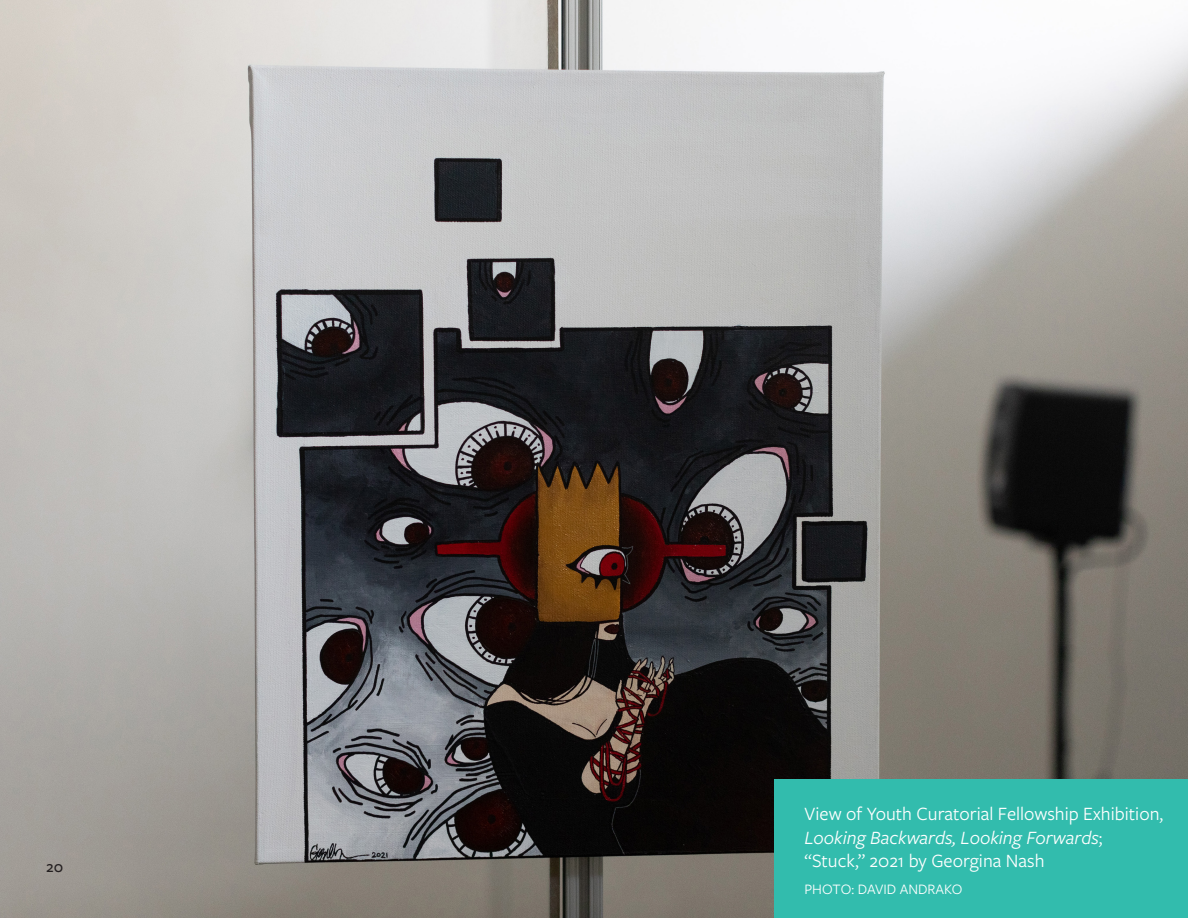
<style>
.page{position:relative;width:1188px;height:918px;background:#fff}
.page>*{position:absolute;margin:0;border:0;box-sizing:border-box;transform-origin:0 0}
.t1{font:19.5px/23.4px "Freight Sans Pro";color:#fff}
.t2{font:500 16.5px "Freight Sans Pro";color:#231f20}
.t3{font:15px "Freight Sans Pro";color:#fff}
.s1{font-style:italic}
</style>
<div class="page">
<img style="left:0;top:0;width:1188px;height:918px">
<div style="left:774px;top:780px;width:414px;height:138px;background:#32bcad"></div>
<p class="t2" style="left:46px;top:856px;width:19px">20</p>
<p class="t1" style="left:805px;top:801px;width:360px">View of Youth Curatorial Fellowship Exhibition,<br><span class="s1">Looking Backwards, Looking Forwards</span>; “Stuck,” 2021 by Georgina Nash</p>
<p class="t3" style="left:805px;top:879px;width:159px">PHOTO: DAVID ANDRAKO</p>
</div>
